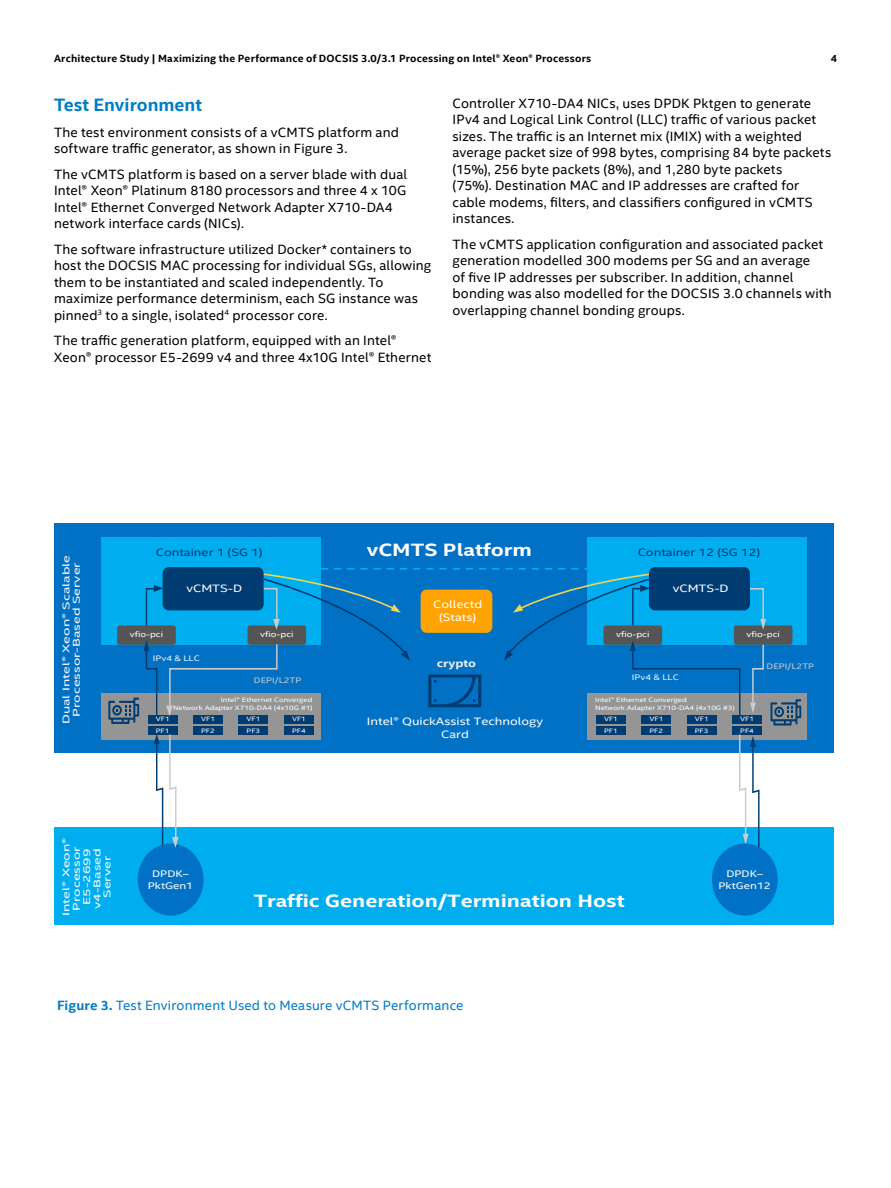
<style>
.page{position:relative;width:891px;height:1188px;background:#fff}
.page>*{position:absolute;margin:0;border:0;box-sizing:border-box;transform-origin:0 0}
.t1{font:700 18px "Intel Clear";color:#007dc5}
.t2{font:700 17.85px "Intel Clear";color:#fff;scale:1.22 1}
.t3{font:13.5px/16.5px "Intel Clear";letter-spacing:.01em;color:#000}
.t4{font:13.5px "Intel Clear";letter-spacing:.01em;color:#007dc5}
.t5{font:10.8px/12.9px "Intel Clear";color:#fff;text-align:center;scale:1.22 1}
.t6{font:10.8px "Intel Clear";color:#003c71;scale:1.22 1}
.t7{font:700 10.8px "Intel Clear";color:#f2f2f3;scale:1.22 1}
.t8{font:700 10.5px "Intel Clear";letter-spacing:.02em;color:#000}
.t9{font:9.75px/10.2px "Intel Clear";color:#fff;text-align:center;scale:1.46 1}
.t10{font:9.6px/11.6px "Intel Clear";color:#fff;text-align:center;scale:1.22 1}
.t11{font:7.95px "Intel Clear";color:#fff;scale:1.22 1}
.t12{font:7.95px "Intel Clear";color:#ccc;scale:1.22 1}
.t13{font:7.95px "Intel Clear";color:#f2f2f3;scale:1.22 1}
.t14{font:6.45px/7.6px "Intel Clear";color:#fff;scale:1.22 1}
.s1{font-weight:700}
</style>
<div class="page">
<div style="left:54px;top:523px;width:780px;height:229px;background:#0071c5"></div>
<div style="left:54px;top:827px;width:780px;height:98px;background:#00aeef"></div>
<div style="left:587px;top:537px;width:220px;height:108px;background:#00aeef"></div>
<div style="left:587px;top:693px;width:220px;height:46px;background:#959595"></div>
<div style="left:732px;top:715px;width:30px;height:8px;background:#003c71"></div>
<div style="left:596px;top:726px;width:29px;height:9px;background:#003c71"></div>
<div style="left:642px;top:726px;width:29px;height:9px;background:#003c71"></div>
<div style="left:687px;top:726px;width:29px;height:9px;background:#003c71"></div>
<div style="left:732px;top:726px;width:30px;height:9px;background:#003c71"></div>
<div style="left:734px;top:626px;width:58px;height:19px;background:#555;border-radius:3px"></div>
<svg style="left:738px;top:734px;width:22px;height:114px"></svg>
<div style="left:712px;top:844px;width:66px;height:72px;background:#0071c5;border-radius:50%"></div>
<div style="left:101px;top:537px;width:220px;height:108px;background:#00aeef"></div>
<div style="left:101px;top:693px;width:220px;height:46px;background:#959595"></div>
<div style="left:148px;top:726px;width:29px;height:9px;background:#003c71"></div>
<div style="left:193px;top:726px;width:30px;height:9px;background:#003c71"></div>
<div style="left:239px;top:726px;width:29px;height:9px;background:#003c71"></div>
<div style="left:284px;top:726px;width:29px;height:9px;background:#003c71"></div>
<div style="left:138px;top:844px;width:66px;height:72px;background:#0071c5;border-radius:50%"></div>
<div style="left:163px;top:567px;width:101px;height:43px;background:#005087;border-radius:6px"></div>
<svg style="left:154px;top:733px;width:25px;height:116px"></svg>
<div style="left:649px;top:567px;width:101px;height:43px;background:#003c71;border-radius:6px"></div>
<svg style="left:108px;top:568px;width:633px;height:156px"></svg>
<svg style="left:749px;top:588px;width:52px;height:138px"></svg>
<p class="t8" style="left:54px;top:52px;width:539px">Architecture Study | Maximizing the Performance of DOCSIS 3.0/3.1 Processing on Intel® Xeon® Processors</p>
<p class="t8" style="left:831px;top:52px;width:8px">4</p>
<h1 class="t1" style="left:54px;top:94px;width:150px">Test Environment</h1>
<p class="t3" style="left:54px;top:124px;width:347px">The test environment consists of a vCMTS platform and software traffic generator, as shown in Figure 3.</p>
<p class="t3" style="left:54px;top:166px;width:355px">The vCMTS platform is based on a server blade with dual Intel® Xeon® Platinum 8180 processors and three 4 x 10G Intel® Ethernet Converged Network Adapter X710-DA4 network interface cards (NICs).</p>
<p class="t3" style="left:54px;top:241px;width:379px">The software infrastructure utilized Docker* containers to host the DOCSIS MAC processing for individual SGs, allowing them to be instantiated and scaled independently. To maximize performance determinism, each SG instance was pinned<sup>3</sup> to a single, isolated<sup>4</sup> processor core.</p>
<p class="t3" style="left:54px;top:332px;width:379px">The traffic generation platform, equipped with an Intel®<br>Xeon® processor E5-2699 v4 and three 4x10G Intel® Ethernet</p>
<p class="t3" style="left:453px;top:95px;width:380px">Controller X710-DA4 NICs, uses DPDK Pktgen to generate IPv4 and Logical Link Control (LLC) traffic of various packet sizes. The traffic is an Internet mix (IMIX) with a weighted average packet size of 998 bytes, comprising 84 byte packets (15%), 256 byte packets (8%), and 1,280 byte packets<br>(75%). Destination MAC and IP addresses are crafted for cable modems, filters, and classifiers configured in vCMTS instances.</p>
<p class="t3" style="left:453px;top:236px;width:381px">The vCMTS application configuration and associated packet generation modelled 300 modems per SG and an average<br>of five IP addresses per subscriber. In addition, channel bonding was also modelled for the DOCSIS 3.0 channels with overlapping channel bonding groups.</p>
<p class="t9" style="left:61px;top:724px;width:117px;rotate:-90deg">Dual Intel® Xeon® Scalable<br>Processor-Based Server</p>
<p class="t6" style="left:156px;top:546px;width:89px">Container 1 (SG 1)</p>
<p class="t11" style="left:130px;top:629px;width:29px">vfio-pci</p>
<p class="t5" style="left:187px;top:582px;width:47px">vCMTS-D</p>
<p class="t13" style="left:153px;top:653px;width:40px">IPv4 &amp; LLC</p>
<p class="t11" style="left:260px;top:629px;width:29px">vfio-pci</p>
<p class="t12" style="left:254px;top:675px;width:41px">DEPI/L2TP</p>
<p class="t14" style="left:173px;top:696px;width:116px;text-align:right">Intel® Ethernet Converged<br>Network Adapter X710-DA4 (4x10G #1)</p>
<p class="t14" style="left:156px;top:716px;width:13px">VF1</p>
<p class="t14" style="left:201px;top:716px;width:13px">VF1</p>
<p class="t14" style="left:247px;top:716px;width:13px">VF1</p>
<p class="t14" style="left:292px;top:716px;width:13px">VF1</p>
<p class="t14" style="left:156px;top:727px;width:13px">PF1</p>
<p class="t14" style="left:201px;top:727px;width:13px">PF2</p>
<p class="t14" style="left:247px;top:727px;width:13px">PF3</p>
<p class="t14" style="left:292px;top:727px;width:13px">PF4</p>
<h2 class="t2" style="left:367px;top:539px;width:137px">vCMTS Platform</h2>
<p class="t5" style="left:433px;top:598px;width:42px">Collectd (Stats)</p>
<p class="t7" style="left:437px;top:657px;width:34px">crypto</p>
<p class="t5" style="left:367px;top:715px;width:146px">Intel® QuickAssist Technology<br>Card</p>
<p class="t6" style="left:638px;top:546px;width:102px">Container 12 (SG 12)</p>
<p class="t11" style="left:616px;top:629px;width:29px">vfio-pci</p>
<p class="t5" style="left:673px;top:582px;width:47px">vCMTS-D</p>
<p class="t13" style="left:632px;top:672px;width:40px">IPv4 &amp; LLC</p>
<p class="t11" style="left:747px;top:629px;width:29px">vfio-pci</p>
<p class="t12" style="left:767px;top:661px;width:41px">DEPI/L2TP</p>
<p class="t14" style="left:595px;top:696px;width:116px">Intel® Ethernet Converged<br>Network Adapter X710-DA4 (4x10G #3)</p>
<p class="t14" style="left:604px;top:716px;width:13px">VF1</p>
<p class="t14" style="left:649px;top:716px;width:13px">VF1</p>
<p class="t14" style="left:695px;top:716px;width:13px">VF1</p>
<p class="t14" style="left:740px;top:716px;width:13px">VF1</p>
<p class="t14" style="left:604px;top:727px;width:13px">PF1</p>
<p class="t14" style="left:649px;top:727px;width:13px">PF2</p>
<p class="t14" style="left:695px;top:727px;width:13px">PF3</p>
<p class="t14" style="left:740px;top:727px;width:13px">PF4</p>
<p class="t9" style="left:61px;top:916px;width:55px;rotate:-90deg">Intel® Xeon®<br>Processor<br>E5-2699 v4-Based<br>Server</p>
<p class="t10" style="left:148px;top:868px;width:39px">DPDK–<br>PktGen1</p>
<h2 class="t2" style="left:254px;top:890px;width:306px">Traffic Generation/Termination Host</h2>
<p class="t10" style="left:718px;top:868px;width:44px">DPDK–<br>PktGen12</p>
<p class="t4" style="left:57px;top:998px;width:408px"><span class="s1">Figure 3.</span> Test Environment Used to Measure vCMTS Performance</p>
</div>
